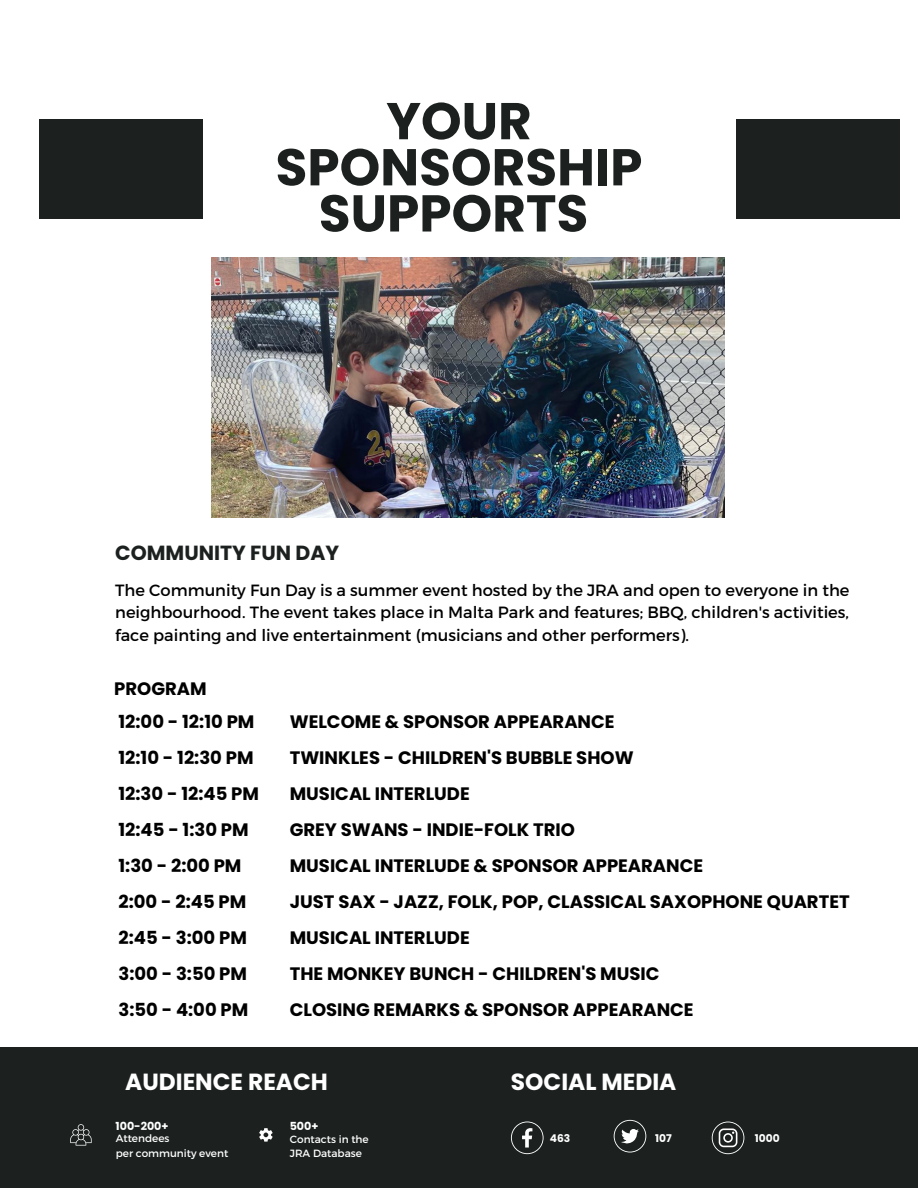
<style>
.page{position:relative;width:918px;height:1188px;background:#fff}
.page>*{position:absolute;margin:0;border:0;box-sizing:border-box;transform-origin:0 0}
.t1{font:700 51.75px/46.2px "Poppins";color:#1c2120;text-align:center}
.t2{font:700 23.25px "Poppins";color:#fff}
.t3{font:700 20.4px "Poppins";color:#1c2120}
.t4{font:700 18px/36px "Poppins";color:#000}
.t5{font:16.2px/22.5px "Montserrat";color:#000;text-align:justify}
.t6{font:700 11.1px "Poppins";color:#fff}
.t7{font:700 10.65px "Poppins";color:#fff}
.t8{font:10.5px/14.2px "Montserrat";color:#fff}
</style>
<div class="page">
<div style="left:39px;top:119px;width:164px;height:100px;background:#1c2120"></div>
<div style="left:736px;top:119px;width:164px;height:100px;background:#1c2120"></div>
<img style="left:211px;top:258px;width:513px;height:260px">
<div style="left:0;top:1047px;width:918px;height:141px;background:#1c2120"></div>
<svg style="left:259px;top:1128px;width:14px;height:14px"></svg>
<svg style="left:511px;top:1122px;width:33px;height:32px"></svg>
<svg style="left:614px;top:1120px;width:32px;height:33px"></svg>
<svg style="left:712px;top:1122px;width:32px;height:32px"></svg>
<svg style="left:70px;top:1124px;width:22px;height:22px"></svg>
<h1 class="t1" style="left:276px;top:98px;width:368px">YOUR<br>SPONSORSHIP<br>SUPPORTS</h1>
<p class="t3" style="left:115px;top:539px;width:226px">COMMUNITY FUN DAY</p>
<p class="t5" style="left:115px;top:578px;width:736px">The Community Fun Day is a summer event hosted by the JRA and open to everyone in the neighbourhood. The event takes place in Malta Park and features; BBQ, children's activities, face painting and live entertainment (musicians and other performers).</p>
<p class="t4" style="left:114px;top:672px;width:142px;line-height:33.5px">PROGRAM<br>12:00 - 12:10 PM</p>
<p class="t4" style="left:119px;top:740px;width:142px">12:10 - 12:30 PM<br>12:30 - 12:45 PM<br>12:45 - 1:30 PM<br>1:30 - 2:00 PM<br>2:00 - 2:45 PM<br>2:45 - 3:00 PM<br>3:00 - 3:50 PM<br>3:50 - 4:00 PM</p>
<p class="t4" style="left:290px;top:704px;width:561px">WELCOME &amp; SPONSOR APPEARANCE<br>TWINKLES - CHILDREN'S BUBBLE SHOW<br>MUSICAL INTERLUDE<br>GREY SWANS - INDIE-FOLK TRIO<br>MUSICAL INTERLUDE &amp; SPONSOR APPEARANCE<br>JUST SAX - JAZZ, FOLK, POP, CLASSICAL SAXOPHONE QUARTET MUSICAL INTERLUDE<br>THE MONKEY BUNCH - CHILDREN'S MUSIC<br>CLOSING REMARKS &amp; SPONSOR APPEARANCE</p>
<p class="t2" style="left:125px;top:1066px;width:204px">AUDIENCE REACH</p>
<p class="t6" style="left:116px;top:1118px;width:54px">100-200+</p>
<p class="t8" style="left:116px;top:1131px;width:114px">Attendees<br>per community event</p>
<p class="t6" style="left:290px;top:1118px;width:30px">500+</p>
<p class="t8" style="left:290px;top:1131px;width:80px">Contacts in the<br>JRA Database</p>
<p class="t2" style="left:511px;top:1065px;width:167px">SOCIAL MEDIA</p>
<p class="t7" style="left:550px;top:1130px;width:22px">463</p>
<p class="t7" style="left:655px;top:1130px;width:18px">107</p>
<p class="t7" style="left:755px;top:1130px;width:26px">1000</p>
</div>
